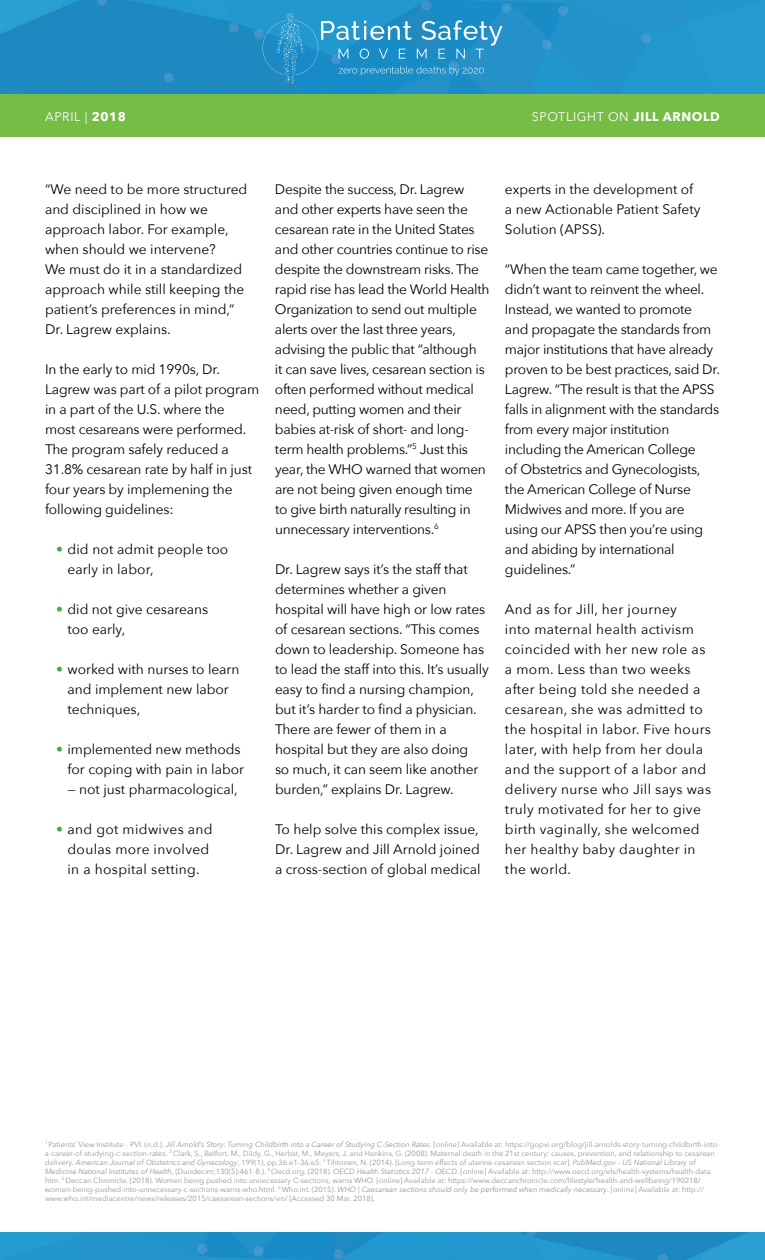
<style>
.page{position:relative;width:765px;height:1260px;background:#fff}
.page>*{position:absolute;margin:0;border:0;box-sizing:border-box;transform-origin:0 0}
.t1{font:13.75px/20px "Avenir Next";letter-spacing:-.01em;color:#000}
.t2{font:13.75px/20px "Avenir Next";letter-spacing:.025em;color:#000;text-align:center}
.t3{font:13.75px/20px "Avenir Next";letter-spacing:.01em;color:#000}
.t4{font:12.5px "Avenir Next";letter-spacing:.05em;color:#fff}
.t5{font:7.5px/9px "Avenir Next";color:#939598}
.s1{font-weight:700}
.s2{color:#40ae49}
.s3{font-style:italic}
</style>
<div class="page">
<img style="left:0;top:0;width:765px;height:94px">
<img style="left:0;top:1232px;width:765px;height:28px">
<div style="left:0;top:94px;width:765px;height:43px;background:#75bd45"></div>
<svg style="left:263px;top:12px;width:239px;height:72px;background:#3198cc"></svg>
<p class="t4" style="left:45px;top:106px;width:83px">APRIL | <span class="s1">2018</span></p>
<p class="t4" style="left:532px;top:106px;width:190px">SPOTLIGHT ON <span class="s1">JILL ARNOLD</span></p>
<p class="t1" style="left:45px;top:178px;width:204px">“We need to be more structured and disciplined in how we approach labor. For example, when should we intervene?<br>We must do it in a standardized approach while still keeping the patient’s preferences in mind,”<br>Dr. Lagrew explains.</p>
<p class="t1" style="left:45px;top:358px;width:216px">In the early to mid 1990s, Dr.<br>Lagrew was part of a pilot program in a part of the U.S. where the<br>most cesareans were performed.<br>The program safely reduced a<br>31.8% cesarean rate by half in just four years by implemening the following guidelines:</p>
<p class="t3" style="left:67px;top:538px;width:162px;text-indent:-11px"><span class="s2">•</span> did not admit people too early in labor,</p>
<p class="t1" style="left:67px;top:598px;width:142px;text-indent:-11px"><span class="s2">•</span> did not give cesareans too early,</p>
<p class="t1" style="left:67px;top:658px;width:174px;text-indent:-11px"><span class="s2">•</span> worked with nurses to learn and implement new labor techniques,</p>
<p class="t1" style="left:56px;top:738px;width:189px;text-align:right"><span class="s2">•</span> implemented new methods for coping with pain in labor</p>
<p class="t1" style="left:67px;top:778px;width:172px">— not just pharmacological,</p>
<p class="t2" style="left:56px;top:818px;width:158px"><span class="s2">•</span> and got midwives and doulas more involved in a hospital setting.</p>
<p class="t1" style="left:275px;top:179px;width:216px">Despite the success, Dr. Lagrew and other experts have seen the cesarean rate in the United States and other countries continue to rise despite the downstream risks. The rapid rise has lead the World Health Organization to send out multiple alerts over the last three years, advising the public that “although<br>it can save lives, cesarean section is often performed without medical need, putting women and their babies at-risk of short- and long&shy;term health problems.”<sup>5</sup> Just this year, the WHO warned that women are not being given enough time<br>to give birth naturally resulting in unnecessary interventions.<sup>6</sup></p>
<p class="t1" style="left:275px;top:558px;width:216px">Dr. Lagrew says it’s the staff that determines whether a given hospital will have high or low rates of cesarean sections. “This comes down to leadership. Someone has to lead the staff into this. It’s usually easy to find a nursing champion, but it’s harder to find a physician.<br>There are fewer of them in a hospital but they are also doing<br>so much, it can seem like another burden,” explains Dr. Lagrew.</p>
<p class="t1" style="left:275px;top:818px;width:207px">To help solve this complex issue,<br>Dr. Lagrew and Jill Arnold joined a cross-section of global medical</p>
<p class="t1" style="left:505px;top:178px;width:197px">experts in the development of a new Actionable Patient Safety<br>Solution (APSS).</p>
<p class="t1" style="left:505px;top:258px;width:217px">“When the team came together, we didn’t want to reinvent the wheel.<br>Instead, we wanted to promote<br>and propagate the standards from major institutions that have already proven to be best practices, said Dr.<br>Lagrew. “The result is that the APSS falls in alignment with the standards from every major institution including the American College<br>of Obstetrics and Gynecologists, the American College of Nurse<br>Midwives and more. If you are using our APSS then you’re using and abiding by international guidelines.”</p>
<p class="t2" style="left:505px;top:599px;width:208px;text-align:left">And as for Jill, her journey<br>into maternal health activism coincided with her new role as a mom. Less than two weeks after being told she needed a cesarean, she was admitted to the hospital in labor. Five hours later, with help from her doula and the support of a labor and delivery nurse who Jill says was truly motivated for her to give birth vaginally, she welcomed her healthy baby daughter in the world.</p>
<p class="t5" style="left:45px;top:1139px;width:676px"><sup>1</sup> Patients’ View Institute - PVI. (n.d.). <span class="s3">Jill Arnold’s Story: Turning Childbirth into a Career of Studying C-Section Rates</span>. [online] Available at: https://gopvi.org/blog/jill-arnolds-story-turning-childbirth-into&shy;a-career-of-studying-c-section-rates. <sup>2</sup> Clark, S., Belfort, M., Dildy, G., Herbst, M., Meyers, J. and Hankins, G. (2008). Maternal death in the 21st century: causes, prevention, and relationship to cesarean delivery. <span class="s3">American Journal of Obstetrics and Gynecology</span>, 199(1), pp.36.e1-36.e5. <sup>3</sup> Tihtonen, N. (2014). [Long-term effects of uterine cesarean section scar]. <span class="s3">PubMed.gov - US National Library of Medicine National Institutes of Health</span>, (Duodecim;130(5):461-8.). <sup>4</sup> Oecd.org. (2018). <span class="s3">OECD Health Statistics 2017 - OECD</span>. [online] Available at: http://www.oecd.org/els/health-systems/health-data. htm. <sup>5</sup> Deccan Chronicle. (2018). Women being pushed into unnecessary C-sections, warns WHO. [online] Available at: https://www.deccanchronicle.com/lifestyle/health-and-wellbeing/190218/ women-being-pushed-into-unnecessary-c-sections-warns-who.html. <sup>6</sup> Who.int. (2015). <span class="s3">WHO | Caesarean sections should only be performed when medically necessary</span>. [online] Available at: http:// www.who.int/mediacentre/news/releases/2015/caesarean-sections/en/ [Accessed 30 Mar. 2018].</p>
</div>
